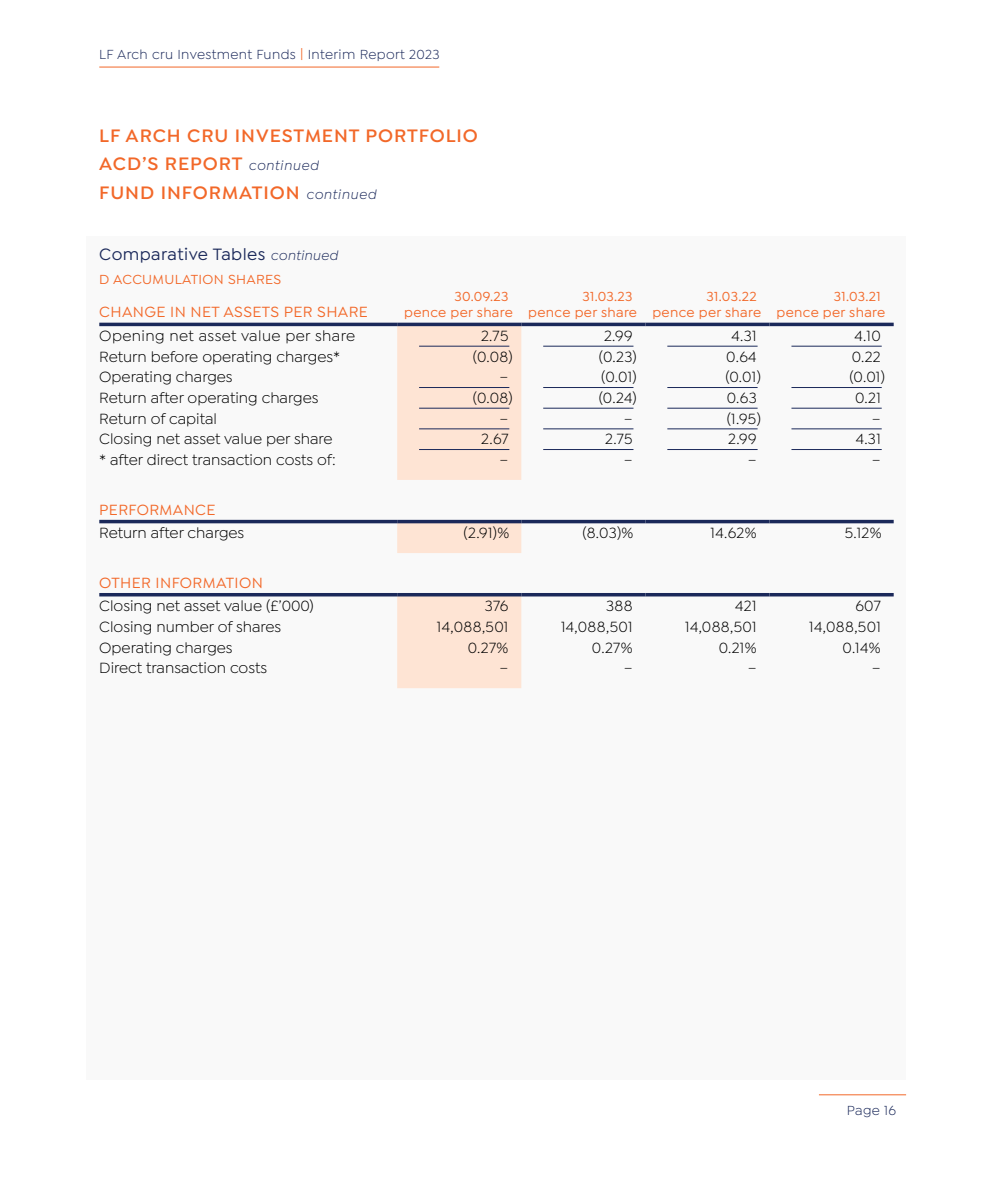
<style>
.page{position:relative;width:993px;height:1191px;background:#fff}
.page>*{position:absolute;margin:0;border:0;box-sizing:border-box;transform-origin:0 0}
.t1{font:600 19.25px/28px "Isidora Sans";letter-spacing:.05em;color:#f26829}
.t2{font:500 17.5px "Isidora Sans";letter-spacing:.025em;color:#1b295a}
.t3{font:15.75px "Isidora Sans";color:#000}
.t4{font:500 15.75px "Isidora Sans";letter-spacing:.025em;color:#f26829}
.t5{font:15.75px "Isidora Sans";letter-spacing:.025em;color:#000}
.t6{font:500 14px/16.8px "Isidora Sans";letter-spacing:.025em;color:#f26829}
.t7{font:14px "Isidora Sans";letter-spacing:.025em;color:#1b295a}
.s1{font-weight:500;color:#f26829}
.s2{font-weight:400;font-style:italic;font-size:14px;color:#1b295a}
.s3{font-weight:400;font-style:italic;font-size:14px}
</style>
<div class="page">
<div style="left:87px;top:236px;width:818px;height:843px;background:#f9f9f9"></div>
<hr style="left:99px;top:67px;width:340px;height:1px;background:#f26829">
<hr style="left:818px;top:1094px;width:87px;height:1px;background:#f26829">
<div style="left:397px;top:326px;width:124px;height:154px;background:#fee4d4"></div>
<hr style="left:99px;top:323px;width:298px;height:3px;background:#1b295a">
<hr style="left:397px;top:323px;width:124px;height:3px;background:#1b295a">
<hr style="left:521px;top:323px;width:124px;height:3px;background:#1b295a">
<hr style="left:645px;top:323px;width:124px;height:3px;background:#1b295a">
<hr style="left:769px;top:323px;width:124px;height:3px;background:#1b295a">
<hr style="left:419px;top:346px;width:90px;height:1px;background:#1b295a">
<hr style="left:543px;top:346px;width:90px;height:1px;background:#1b295a">
<hr style="left:667px;top:346px;width:90px;height:1px;background:#1b295a">
<hr style="left:791px;top:346px;width:90px;height:1px;background:#1b295a">
<hr style="left:419px;top:387px;width:90px;height:1px;background:#1b295a">
<hr style="left:543px;top:387px;width:90px;height:1px;background:#1b295a">
<hr style="left:667px;top:387px;width:90px;height:1px;background:#1b295a">
<hr style="left:791px;top:387px;width:90px;height:1px;background:#1b295a">
<hr style="left:419px;top:408px;width:90px;height:1px;background:#1b295a">
<hr style="left:543px;top:408px;width:90px;height:1px;background:#1b295a">
<hr style="left:667px;top:408px;width:90px;height:1px;background:#1b295a">
<hr style="left:791px;top:408px;width:90px;height:1px;background:#1b295a">
<hr style="left:419px;top:428px;width:90px;height:1px;background:#1b295a">
<hr style="left:543px;top:428px;width:90px;height:1px;background:#1b295a">
<hr style="left:667px;top:428px;width:90px;height:1px;background:#1b295a">
<hr style="left:791px;top:428px;width:90px;height:1px;background:#1b295a">
<hr style="left:419px;top:449px;width:90px;height:1px;background:#1b295a">
<hr style="left:543px;top:449px;width:90px;height:1px;background:#1b295a">
<hr style="left:667px;top:449px;width:90px;height:1px;background:#1b295a">
<hr style="left:791px;top:449px;width:90px;height:1px;background:#1b295a">
<div style="left:397px;top:523px;width:124px;height:30px;background:#fee4d4"></div>
<hr style="left:99px;top:520px;width:298px;height:3px;background:#1b295a">
<hr style="left:397px;top:520px;width:124px;height:3px;background:#1b295a">
<hr style="left:521px;top:520px;width:124px;height:3px;background:#1b295a">
<hr style="left:645px;top:520px;width:124px;height:3px;background:#1b295a">
<hr style="left:769px;top:520px;width:124px;height:3px;background:#1b295a">
<div style="left:397px;top:596px;width:124px;height:92px;background:#fee4d4"></div>
<hr style="left:99px;top:593px;width:298px;height:3px;background:#1b295a">
<hr style="left:397px;top:593px;width:124px;height:3px;background:#1b295a">
<hr style="left:521px;top:593px;width:124px;height:3px;background:#1b295a">
<hr style="left:645px;top:593px;width:124px;height:3px;background:#1b295a">
<hr style="left:769px;top:593px;width:124px;height:3px;background:#1b295a">
<p class="t7" style="left:99px;top:47px;width:342px">LF Arch cru Investment Funds <span class="s1">|</span> Interim Report 2023</p>
<p class="t1" style="left:99px;top:122px;width:380px">LF ARCH CRU INVESTMENT PORTFOLIO<br>ACD’S REPORT <span class="s2">continued<br></span>FUND INFORMATION <span class="s2">continued</span></p>
<p class="t2" style="left:99px;top:244px;width:240px">Comparative Tables <span class="s3">continued</span></p>
<p class="t6" style="left:99px;top:271px;width:183px">D ACCUMULATION SHARES</p>
<p class="t4" style="left:99px;top:303px;width:270px">CHANGE IN NET ASSETS PER SHARE</p>
<p class="t6" style="left:404px;top:287px;width:110px;text-indent:50px">30.09.23 pence per share</p>
<p class="t6" style="left:528px;top:287px;width:110px;text-indent:54px">31.03.23 pence per share</p>
<p class="t6" style="left:652px;top:287px;width:110px;text-indent:54px">31.03.22 pence per share</p>
<p class="t6" style="left:776px;top:287px;width:110px;text-indent:57px">31.03.21 pence per share</p>
<p class="t5" style="left:99px;top:327px;width:257px">Opening net asset value per share</p>
<p class="t3" style="left:481px;top:327px;width:29px">2.75</p>
<p class="t3" style="left:604px;top:327px;width:30px">2.99</p>
<p class="t3" style="left:731px;top:327px;width:27px">4.31</p>
<p class="t3" style="left:854px;top:327px;width:28px">4.10</p>
<p class="t3" style="left:99px;top:348px;width:242px">Return before operating charges*</p>
<p class="t3" style="left:472px;top:348px;width:41px">(0.08)</p>
<p class="t3" style="left:598px;top:348px;width:39px">(0.23)</p>
<p class="t3" style="left:726px;top:348px;width:32px">0.64</p>
<p class="t3" style="left:851px;top:348px;width:31px">0.22</p>
<p class="t3" style="left:99px;top:368px;width:135px">Operating charges</p>
<p class="t3" style="left:499px;top:368px;width:10px">–</p>
<p class="t3" style="left:601px;top:368px;width:37px">(0.01)</p>
<p class="t3" style="left:725px;top:368px;width:37px">(0.01)</p>
<p class="t3" style="left:849px;top:368px;width:37px">(0.01)</p>
<p class="t3" style="left:99px;top:389px;width:220px">Return after operating charges</p>
<p class="t3" style="left:472px;top:389px;width:41px">(0.08)</p>
<p class="t3" style="left:598px;top:389px;width:39px">(0.24)</p>
<p class="t3" style="left:726px;top:389px;width:32px">0.63</p>
<p class="t3" style="left:854px;top:389px;width:27px">0.21</p>
<p class="t3" style="left:99px;top:410px;width:119px">Return of capital</p>
<p class="t3" style="left:499px;top:410px;width:10px">–</p>
<p class="t3" style="left:623px;top:410px;width:10px">–</p>
<p class="t3" style="left:726px;top:410px;width:36px">(1.95)</p>
<p class="t3" style="left:871px;top:410px;width:10px">–</p>
<p class="t3" style="left:99px;top:430px;width:235px">Closing net asset value per share</p>
<p class="t3" style="left:481px;top:430px;width:29px">2.67</p>
<p class="t3" style="left:605px;top:430px;width:29px">2.75</p>
<p class="t3" style="left:728px;top:430px;width:30px">2.99</p>
<p class="t3" style="left:855px;top:430px;width:27px">4.31</p>
<p class="t3" style="left:99px;top:451px;width:238px">* after direct transaction costs of:</p>
<p class="t3" style="left:499px;top:451px;width:10px">–</p>
<p class="t3" style="left:623px;top:451px;width:10px">–</p>
<p class="t3" style="left:747px;top:451px;width:10px">–</p>
<p class="t3" style="left:871px;top:451px;width:10px">–</p>
<p class="t4" style="left:99px;top:500px;width:118px">PERFORMANCE</p>
<p class="t3" style="left:99px;top:524px;width:146px">Return after charges</p>
<p class="t3" style="left:463px;top:524px;width:47px">(2.91)%</p>
<p class="t3" style="left:582px;top:524px;width:52px">(8.03)%</p>
<p class="t3" style="left:710px;top:524px;width:48px">14.62%</p>
<p class="t3" style="left:844px;top:524px;width:38px">5.12%</p>
<p class="t4" style="left:99px;top:573px;width:165px">OTHER INFORMATION</p>
<p class="t3" style="left:99px;top:597px;width:216px">Closing net asset value (£’000)</p>
<p class="t3" style="left:484px;top:597px;width:25px">376</p>
<p class="t3" style="left:606px;top:597px;width:28px">388</p>
<p class="t3" style="left:735px;top:597px;width:23px">421</p>
<p class="t3" style="left:855px;top:597px;width:27px">607</p>
<p class="t3" style="left:99px;top:618px;width:183px">Closing number of shares</p>
<p class="t3" style="left:437px;top:618px;width:73px">14,088,501</p>
<p class="t3" style="left:561px;top:618px;width:73px">14,088,501</p>
<p class="t3" style="left:685px;top:618px;width:73px">14,088,501</p>
<p class="t3" style="left:809px;top:618px;width:73px">14,088,501</p>
<p class="t3" style="left:99px;top:639px;width:135px">Operating charges</p>
<p class="t3" style="left:467px;top:639px;width:42px">0.27%</p>
<p class="t3" style="left:591px;top:639px;width:42px">0.27%</p>
<p class="t3" style="left:718px;top:639px;width:40px">0.21%</p>
<p class="t3" style="left:842px;top:639px;width:40px">0.14%</p>
<p class="t3" style="left:99px;top:659px;width:169px">Direct transaction costs</p>
<p class="t3" style="left:499px;top:659px;width:10px">–</p>
<p class="t3" style="left:623px;top:659px;width:10px">–</p>
<p class="t3" style="left:747px;top:659px;width:10px">–</p>
<p class="t3" style="left:871px;top:659px;width:10px">–</p>
<p class="t7" style="left:846px;top:1102px;width:51px">Page 16</p>
</div>
